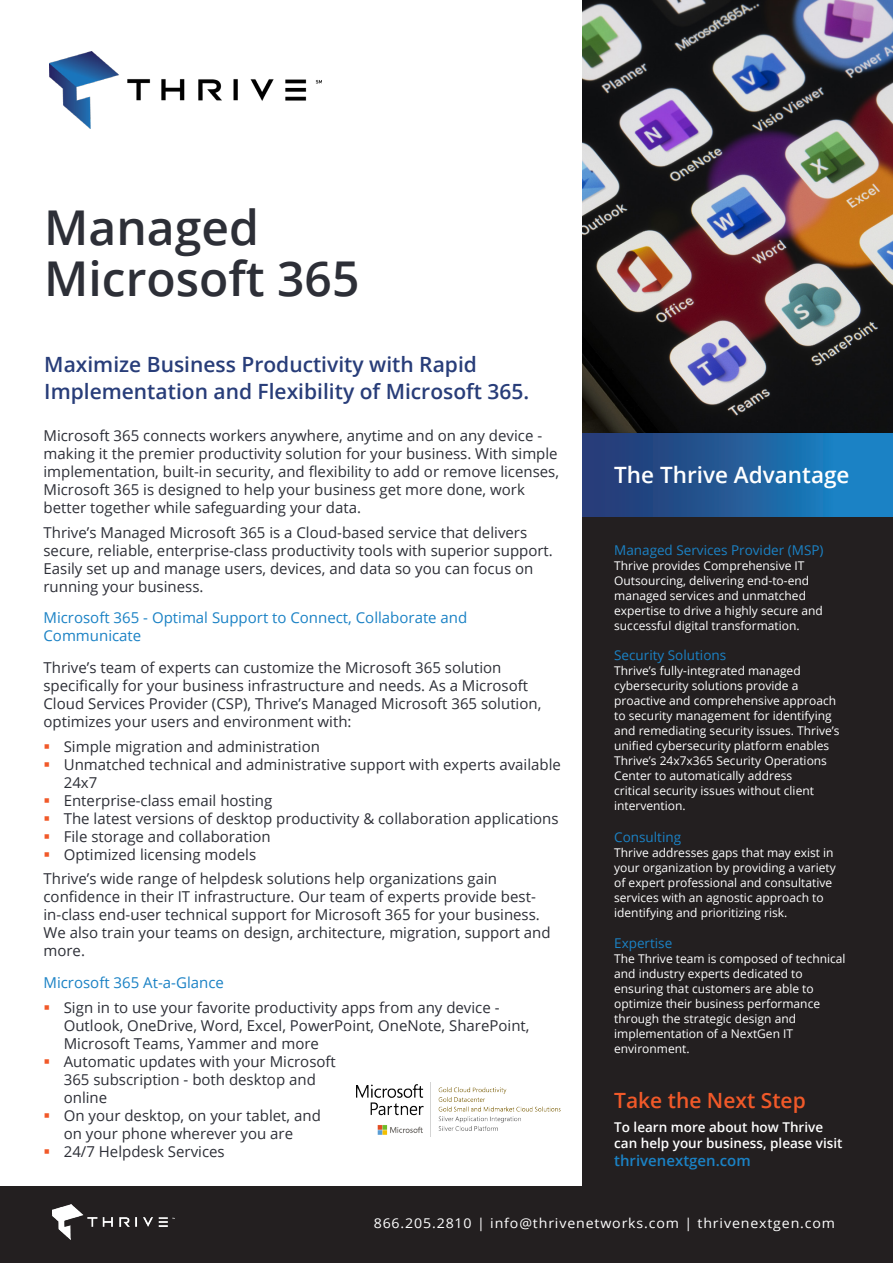
<style>
.page{position:relative;width:893px;height:1263px;background:#fff}
.page>*{position:absolute;margin:0;border:0;box-sizing:border-box;transform-origin:0 0}
.t1{font:600 48px/51px "Open Sans";color:#2d2f37}
.Heading_1_-_center{font:600 22.5px "Open Sans";color:#fff}
.t2{font:600 21px/27px "Open Sans";color:#283d79}
.t3{font:600 21px "Open Sans";color:#f15929}
.t4{font:15px/18px "Open Sans";color:#2d2f37}
.t5{font:15px/18px "Open Sans";color:#1b82c5}
.t6{font:600 15px "Open Sans";color:#1b82c5}
.t7{font:13.5px "Open Sans";color:#1b82c5}
.t8{font:600 13.5px/16.5px "Open Sans";color:#fff}
.t9{font:13.5px "Open Sans";letter-spacing:.06em;color:#fff;scale:1.05 1}
.t10{font:12px/15px "Open Sans";color:#fff}
</style>
<div class="page">
<div style="left:583px;top:516px;width:310px;height:747px;background:#231f20"></div>
<div style="left:0;top:1187px;width:893px;height:76px;background:#231f20"></div>
<div style="left:583px;top:432px;width:310px;height:84px;background:linear-gradient(to right,#28356e,#198acd)"></div>
<img style="left:357px;top:1082px;width:204px;height:54px">
<img style="left:53px;top:1205px;width:122px;height:34px">
<img style="left:583px;top:0;width:310px;height:432px">
<img style="left:49px;top:51px;width:272px;height:77px">
<p class="t1" style="left:44px;top:201px;width:317px">Managed<br>Microsoft 365</p>
<p class="t2" style="left:44px;top:350px;width:487px">Maximize Business Productivity with Rapid<br>Implementation and Flexibility of Microsoft 365.</p>
<p class="t4" style="left:44px;top:426px;width:517px">Microsoft 365 connects workers anywhere, anytime and on any device - making it the premier productivity solution for your business. With simple implementation, built-in security, and flexibility to add or remove licenses, Microsoft 365 is designed to help your business get more done, work better together while safeguarding your data.</p>
<p class="t4" style="left:44px;top:523px;width:511px">Thrive’s Managed Microsoft 365 is a Cloud-based service that delivers secure, reliable, enterprise-class productivity tools with superior support.<br>Easily set up and manage users, devices, and data so you can focus on running your business.</p>
<p class="t5" style="left:44px;top:609px;width:425px">Microsoft 365 - Optimal Support to Connect, Collaborate and<br>Communicate</p>
<p class="t4" style="left:44px;top:658px;width:499px">Thrive’s team of experts can customize the Microsoft 365 solution specifically for your business infrastructure and needs. As a Microsoft Cloud Services Provider (CSP), Thrive’s Managed Microsoft 365 solution, optimizes your users and environment with:</p>
<p class="t4" style="left:64px;top:737px;width:258px">Simple migration and administration</p>
<p class="t4" style="left:64px;top:755px;width:499px">Unmatched technical and administrative support with experts available<br>24x7</p>
<p class="t4" style="left:64px;top:791px;width:210px">Enterprise-class email hosting</p>
<p class="t4" style="left:64px;top:809px;width:496px">The latest versions of desktop productivity &amp; collaboration applications</p>
<p class="t4" style="left:64px;top:827px;width:208px">File storage and collaboration</p>
<p class="t4" style="left:64px;top:845px;width:194px">Optimized licensing models</p>
<p class="t4" style="left:44px;top:870px;width:509px">Thrive’s wide range of helpdesk solutions help organizations gain confidence in their IT infrastructure. Our team of experts provide best&shy;in-class end-user technical support for Microsoft 365 for your business.<br>We also train your teams on design, architecture, migration, support and more.</p>
<p class="t5" style="left:44px;top:973px;width:182px">Microsoft 365 At-a-Glance</p>
<p class="t4" style="left:64px;top:998px;width:467px">Sign in to use your favorite productivity apps from any device -<br>Outlook, OneDrive, Word, Excel, PowerPoint, OneNote, SharePoint,<br>Microsoft Teams, Yammer and more</p>
<p class="t4" style="left:64px;top:1052px;width:274px">Automatic updates with your Microsoft<br>365 subscription - both desktop and online</p>
<p class="t4" style="left:64px;top:1106px;width:259px">On your desktop, on your tablet, and on your phone wherever you are</p>
<p class="t4" style="left:64px;top:1142px;width:162px">24/7 Helpdesk Services</p>
<p class="Heading_1_-_center" style="left:614px;top:459px;width:237px">The Thrive Advantage</p>
<p class="t7" style="left:614px;top:541px;width:211px">Managed Services Provider (MSP)</p>
<p class="t10" style="left:614px;top:558px;width:210px">Thrive provides Comprehensive IT Outsourcing, delivering end-to-end managed services and unmatched expertise to drive a highly secure and successful digital transformation.</p>
<p class="t7" style="left:614px;top:646px;width:114px">Security Solutions</p>
<p class="t10" style="left:614px;top:663px;width:227px">Thrive’s fully-integrated managed cybersecurity solutions provide a proactive and comprehensive approach to security management for identifying and remediating security issues. Thrive’s unified cybersecurity platform enables Thrive’s 24x7x365 Security Operations Center to automatically address<br>critical security issues without client intervention.</p>
<p class="t7" style="left:614px;top:828px;width:68px">Consulting</p>
<p class="t10" style="left:614px;top:845px;width:223px">Thrive addresses gaps that may exist in your organization by providing a variety of expert professional and consultative services with an agnostic approach to identifying and prioritizing risk.</p>
<p class="t7" style="left:614px;top:934px;width:60px">Expertise</p>
<p class="t10" style="left:614px;top:951px;width:233px">The Thrive team is composed of technical and industry experts dedicated to ensuring that customers are able to optimize their business performance through the strategic design and implementation of a NextGen IT environment.</p>
<p class="t3" style="left:614px;top:1086px;width:193px">Take the Next Step</p>
<p class="t8" style="left:614px;top:1118px;width:230px">To learn more about how Thrive can help your business, please visit</p>
<p class="t6" style="left:614px;top:1150px;width:138px">thrivenextgen.com</p>
<p class="t9" style="left:374px;top:1213px;width:441px">866.205.2810 | info@thrivenetworks.com | thrivenextgen.com</p>
</div>
